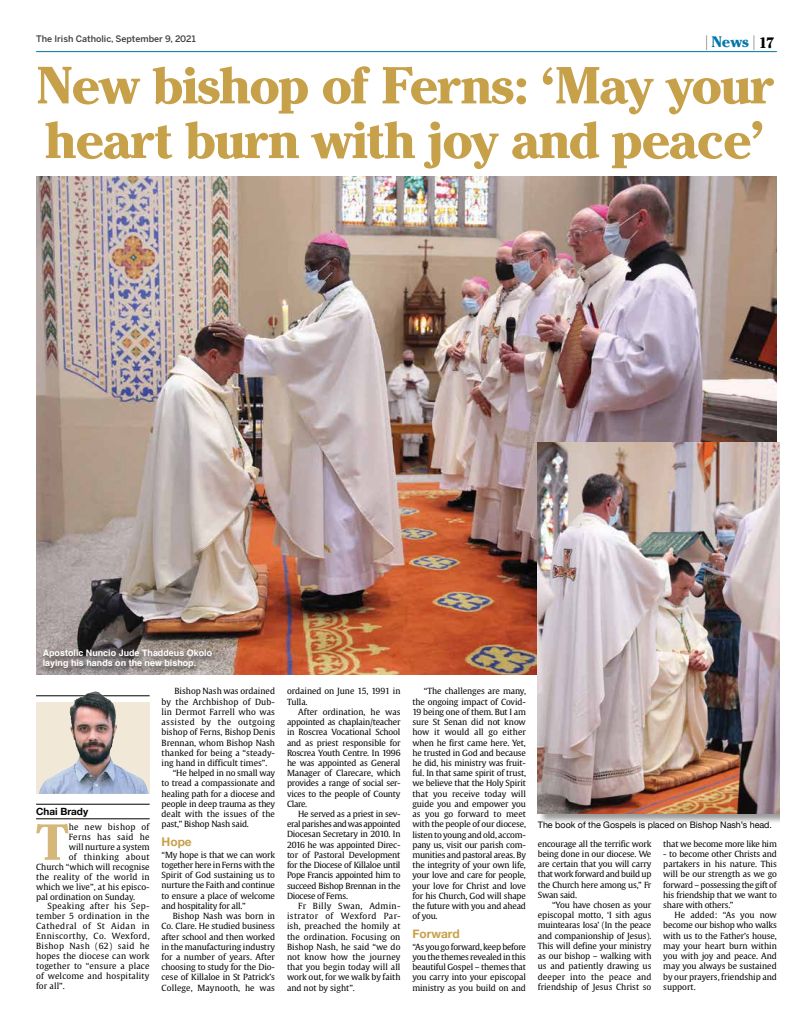
<style>
.page{position:relative;width:808px;height:1021px;background:#fff}
.page>*{position:absolute;margin:0;border:0;box-sizing:border-box;transform-origin:0 0}
.t1{font:700 expanded 54.6px/54.6px "Criterion URWTOT";letter-spacing:-.02em;color:#c7a04a}
.t2{font:700 expanded 53.2px "Criterion URWTOT";color:#d5b77a}
.t3{font:700 expanded 15.9px "Criterion URWTOT";letter-spacing:-.01em;color:#0076aa}
.t4{font:700 11.9px "Helvetica Neue";color:#c7a04a}
.t5{font:700 9.9px "Helvetica Neue";color:#000}
.t6{font:700 8.9px/9.9px "Helvetica";color:#fff}
.t7{font:8.9px "Helvetica Neue";color:#000}
.t8{font:500 8.9px "Benton Sans";color:#414042}
.t9{font:8.4px/10.2px "Gulliver";letter-spacing:-.005em;color:#000;text-align:justify}
.t10{font:8.4px "Gulliver";letter-spacing:.02em;color:#000}
.t11{font:8.4px "Gulliver";letter-spacing:.04em;color:#000}
.t12{font:8.4px "Gulliver";letter-spacing:.035em;color:#000}
.t13{font:8.4px "Gulliver";letter-spacing:.025em;color:#000}
.t14{font:8.4px "Gulliver";letter-spacing:.045em;color:#000}
.t15{font:8.4px "Gulliver";letter-spacing:.015em;color:#000}
.s1{font-family:"Helvetica LT";font-weight:400;font-stretch:normal;font-size:14.9px;color:#000}
.s2{font-family:"Helvetica LT";font-weight:400;font-stretch:normal;color:#fff}
.s3{color:#000}
</style>
<div class="page">
<hr style="left:36px;top:51px;width:741px;height:1px;background:#0076aa">
<img style="left:36px;top:176px;width:741px;height:498px">
<hr style="left:36px;top:804px;width:114px;height:1px;background:#000">
<hr style="left:36px;top:818px;width:114px;height:1px;background:#000">
<hr style="left:36px;top:695px;width:114px;height:1px;background:#000">
<img style="left:36px;top:702px;width:114px;height:91px">
<img style="left:70px;top:691px;width:24px;height:65px">
<div style="left:41px;top:647px;width:179px;height:28px;background:#000;opacity:.75"></div>
<div style="left:538px;top:443px;width:242px;height:381px;background:#000;opacity:.4"></div>
<img style="left:538px;top:443px;width:242px;height:370px">
<p class="t8" style="left:36px;top:34px;width:161px">The Irish Catholic, September 9, 2021</p>
<h3 class="t3" style="left:706px;top:32px;width:70px"><span class="s1">|</span> News <span class="s1">|</span><span class="s2">|</span><span class="s3">17</span></h3>
<h1 class="t1" style="left:36px;top:62px;width:740px">New bishop of Ferns: ‘May your heart burn with joy and peace’</h1>
<p class="t6" style="left:43px;top:648px;width:171px">Apostolic Nuncio Jude Thaddeus Okolo laying his hands on the new bishop.</p>
<p class="t5" style="left:36px;top:803px;width:54px">Chai Brady</p>
<h2 class="t2" style="left:36px;top:809px;width:34px">T</h2>
<p class="t12" style="left:69px;top:821px;width:82px">he new bishop of</p>
<p class="t12" style="left:69px;top:831px;width:82px">Ferns has said he</p>
<p class="t9" style="left:69px;top:841px;width:82px">will nurture a system</p>
<p class="t14" style="left:69px;top:851px;width:82px">of thinking about</p>
<p class="t9" style="left:36px;top:861px;width:115px">Church “which will recognise</p>
<p class="t10" style="left:36px;top:871px;width:115px">the reality of the world in</p>
<p class="t9" style="left:36px;top:881px;width:115px">which we live”, at his episco-</p>
<p class="t9" style="left:36px;top:891px;width:101px">pal ordination on Sunday.</p>
<p class="t12" style="left:47px;top:901px;width:104px">Speaking after his Sep-</p>
<p class="t13" style="left:36px;top:911px;width:115px">tember 5 ordination in the</p>
<p class="t14" style="left:36px;top:921px;width:115px">Cathedral of St Aidan in</p>
<p class="t11" style="left:36px;top:930px;width:115px">Enniscorthy, Co. Wexford,</p>
<p class="t11" style="left:36px;top:940px;width:115px">Bishop Nash (62) said he</p>
<p class="t10" style="left:36px;top:950px;width:115px">hopes the diocese can work</p>
<p class="t13" style="left:36px;top:960px;width:115px">together to “ensure a place</p>
<p class="t10" style="left:36px;top:970px;width:115px">of welcome and hospitality</p>
<p class="t9" style="left:36px;top:980px;width:30px">for all”.</p>
<p class="t9" style="left:174px;top:686px;width:102px">Bishop Nash was ordained</p>
<p class="t10" style="left:162px;top:696px;width:115px">by the Archbishop of Dub-</p>
<p class="t15" style="left:162px;top:706px;width:115px">lin Dermot Farrell who was</p>
<p class="t11" style="left:162px;top:716px;width:115px">assisted by the outgoing</p>
<p class="t9" style="left:162px;top:727px;width:115px">bishop of Ferns, Bishop Denis</p>
<p class="t9" style="left:162px;top:737px;width:115px">Brennan, whom Bishop Nash</p>
<p class="t9" style="left:162px;top:747px;width:115px">thanked for being a “steady-</p>
<p class="t9" style="left:162px;top:757px;width:107px">ing hand in difficult times”.</p>
<p class="t9" style="left:173px;top:768px;width:104px">“He helped in no small way</p>
<p class="t9" style="left:162px;top:778px;width:115px">to tread a compassionate and</p>
<p class="t9" style="left:162px;top:788px;width:115px">healing path for a diocese and</p>
<p class="t9" style="left:162px;top:798px;width:115px">people in deep trauma as they</p>
<p class="t9" style="left:162px;top:809px;width:115px">dealt with the issues of the</p>
<p class="t9" style="left:162px;top:819px;width:89px">past,” Bishop Nash said.</p>
<h3 class="t4" style="left:162px;top:832px;width:32px">Hope</h3>
<p class="t9" style="left:162px;top:849px;width:115px">“My hope is that we can work together here in Ferns with the Spirit of God sustaining us to nurture the Faith and continue to ensure a place of welcome and hospitality for all.”</p>
<p class="t9" style="left:162px;top:910px;width:115px;text-indent:11px">Bishop Nash was born in Co. Clare. He studied business after school and then worked in the manufacturing industry for a number of years. After choosing to study for the Dio&shy;cese of Killaloe in St Patrick’s College, Maynooth, he was</p>
<p class="t9" style="left:287px;top:686px;width:115px">ordained on June 15, 1991 in<br>Tulla.</p>
<p class="t9" style="left:287px;top:706px;width:115px;text-indent:11px">After ordination, he was appointed as chaplain/teacher in Roscrea Vocational School and as priest responsible for Roscrea Youth Centre. In 1996 he was appointed as General Manager of Clarecare, which provides a range of social ser&shy;vices to the people of County Clare.</p>
<p class="t9" style="left:287px;top:808px;width:115px;text-indent:11px">He served as a priest in sev&shy;eral parishes and was appointed Diocesan Secretary in 2010. In 2016 he was appointed Direc&shy;tor of Pastoral Development for the Diocese of Killaloe until Pope Francis appointed him to succeed Bishop Brennan in the Diocese of Ferns.</p>
<p class="t9" style="left:287px;top:900px;width:115px;text-indent:11px">Fr Billy Swan, Admin&shy;istrator of Wexford Par&shy;ish, preached the homily at the ordination. Focusing on Bishop Nash, he said “we do not know how the journey that you begin today will all work out, for we walk by faith and not by sight”.</p>
<p class="t9" style="left:412px;top:686px;width:115px;text-indent:11px">“The challenges are many, the ongoing impact of Covid-19 being one of them. But I am sure St Senan did not know how it would all go either when he first came here. Yet, he trusted in God and because he did, his ministry was fruit&shy;ful. In that same spirit of trust, we believe that the Holy Spirit that you receive today will guide you and empower you as you go forward to meet with the people of our diocese, listen to young and old, accom&shy;pany us, visit our parish com&shy;munities and pastoral areas. By the integrity of your own life, your love and care for people, your love for Christ and love for his Church, God will shape the future with you and ahead of you.</p>
<h3 class="t4" style="left:412px;top:924px;width:49px">Forward</h3>
<p class="t9" style="left:412px;top:941px;width:115px">“As you go forward, keep before you the themes revealed in this beautiful Gospel – themes that you carry into your episcopal ministry as you build on and</p>
<p class="t7" style="left:538px;top:818px;width:236px">The book of the Gospels is placed on Bishop Nash’s head.</p>
<p class="t9" style="left:538px;top:838px;width:115px">encourage all the terrific work being done in our diocese. We are certain that you will carry that work forward and build up the Church here among us,” Fr Swan said.</p>
<p class="t9" style="left:538px;top:899px;width:115px;text-indent:14px">“You have chosen as your episcopal motto, ‘I sith agus muintearas Iosa’ (In the peace and companionship of Jesus).<br>This will define your ministry as our bishop – walking with us and patiently drawing us deeper into the peace and friendship of Jesus Christ so</p>
<p class="t9" style="left:663px;top:838px;width:115px">that we become more like him</p>
<p class="t9" style="left:663px;top:848px;width:115px">- to become other Christs and partakers in his nature. This will be our strength as we go forward – possessing the gift of his friendship that we want to share with others.”</p>
<p class="t9" style="left:663px;top:910px;width:115px;text-indent:11px">He added: “As you now become our bishop who walks with us to the Father’s house, may your heart burn within you with joy and peace. And may you always be sustained by our prayers, friendship and support.</p>
</div>
